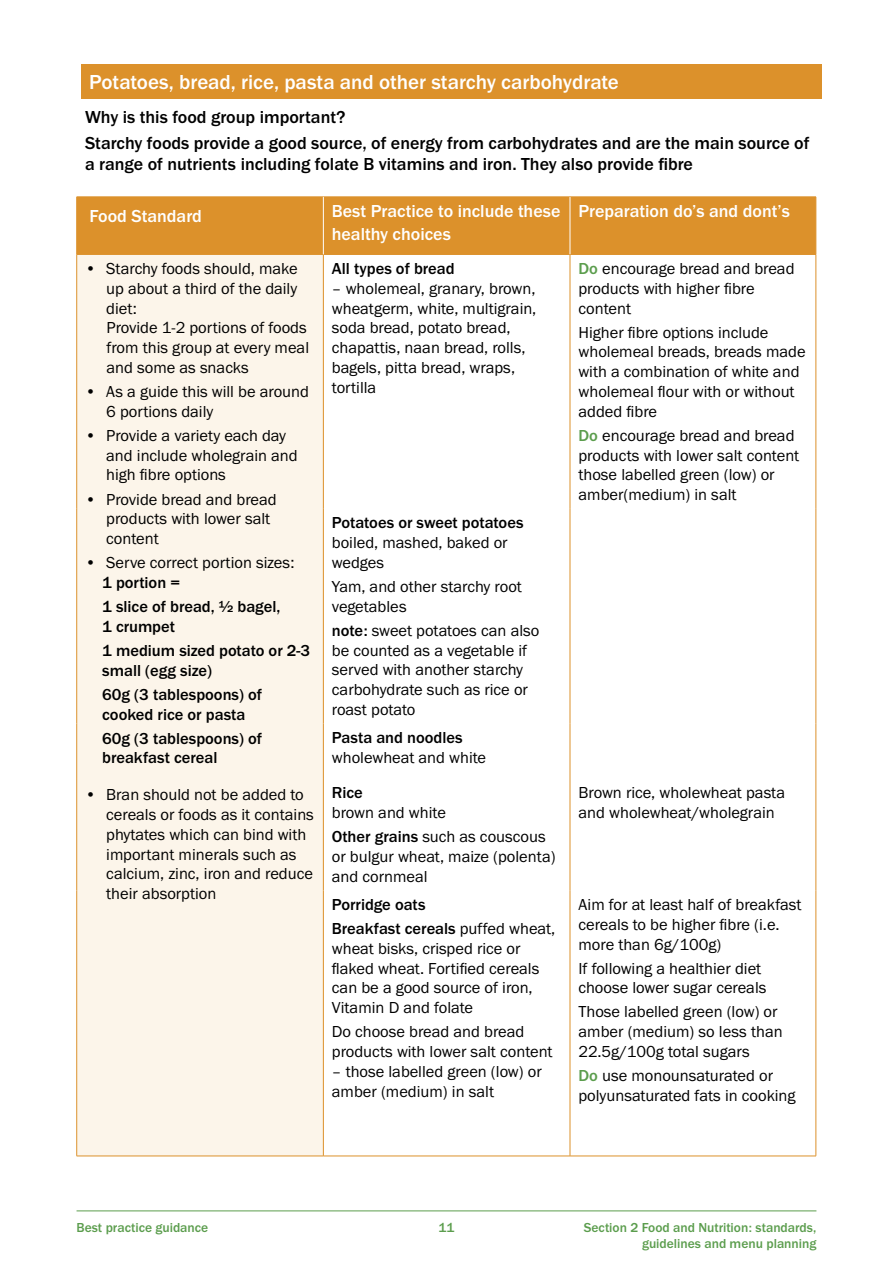
<style>
.page{position:relative;width:893px;height:1263px;background:#fff}
.page>*{position:absolute;margin:0;border:0;box-sizing:border-box;transform-origin:0 0}
.H4_Chart___Figure{font:500 21px "Franklin Gothic URW";color:#fff}
.book_1_space{font:500 18px/21.6px "Franklin Gothic URW";color:#000}
.titles_in_chart{font:500 18px/22.5px "Franklin Gothic URW";color:#fff}
.book_1_space-2{font:16.5px/19.8px "Franklin Gothic URW Boo";color:#000}
.book_3_spaces{font:16.5px/19.8px "Franklin Gothic URW Boo";color:#000}
.book_1_space-3{font:500 16.5px/19.8px "Franklin Gothic URW";color:#000}
.book_3_spaces-2{font:500 16.5px "Franklin Gothic URW";color:#000}
.t1{font:500 13.5px/16.2px "Franklin Gothic URW";color:#5b9d4d;text-align:right}
.s1{font-family:"Franklin Gothic URW";font-weight:500;color:#5b9d4d}
.s2{font-family:"Franklin Gothic URW";font-weight:500}
</style>
<div class="page">
<hr style="left:77px;top:1210px;width:739px;height:1px;background:#5b9d4d">
<div style="left:77px;top:198px;width:739px;height:56px;background:#dc912b"></div>
<div style="left:77px;top:254px;width:246px;height:902px;background:#fcf5ea"></div>
<hr style="left:77px;top:197px;width:246px;height:1px;background:#dc912b">
<hr style="left:76px;top:197px;width:1px;height:57px;background:#dc912b">
<hr style="left:323px;top:197px;width:247px;height:1px;background:#dc912b">
<hr style="left:570px;top:197px;width:246px;height:1px;background:#dc912b">
<hr style="left:816px;top:197px;width:1px;height:57px;background:#dc912b">
<hr style="left:77px;top:254px;width:246px;height:1px;background:#dc912b">
<hr style="left:76px;top:255px;width:1px;height:254px;background:#dc912b">
<hr style="left:323px;top:254px;width:247px;height:1px;background:#dc912b">
<hr style="left:323px;top:255px;width:1px;height:254px;background:#dc912b">
<hr style="left:570px;top:254px;width:246px;height:1px;background:#dc912b">
<hr style="left:570px;top:255px;width:1px;height:254px;background:#dc912b">
<hr style="left:816px;top:255px;width:1px;height:254px;background:#dc912b">
<hr style="left:76px;top:509px;width:1px;height:214px;background:#dc912b">
<hr style="left:323px;top:509px;width:1px;height:214px;background:#dc912b">
<hr style="left:570px;top:509px;width:1px;height:214px;background:#dc912b">
<hr style="left:816px;top:509px;width:1px;height:214px;background:#dc912b">
<hr style="left:76px;top:723px;width:1px;height:56px;background:#dc912b">
<hr style="left:323px;top:723px;width:1px;height:56px;background:#dc912b">
<hr style="left:570px;top:723px;width:1px;height:56px;background:#dc912b">
<hr style="left:816px;top:723px;width:1px;height:56px;background:#dc912b">
<hr style="left:76px;top:779px;width:1px;height:111px;background:#dc912b">
<hr style="left:323px;top:779px;width:1px;height:111px;background:#dc912b">
<hr style="left:570px;top:779px;width:1px;height:111px;background:#dc912b">
<hr style="left:816px;top:779px;width:1px;height:111px;background:#dc912b">
<hr style="left:76px;top:890px;width:1px;height:266px;background:#dc912b">
<hr style="left:323px;top:890px;width:1px;height:266px;background:#dc912b">
<hr style="left:570px;top:890px;width:1px;height:266px;background:#dc912b">
<hr style="left:816px;top:890px;width:1px;height:266px;background:#dc912b">
<hr style="left:77px;top:1156px;width:246px;height:1px;background:#dc912b">
<hr style="left:323px;top:1156px;width:247px;height:1px;background:#dc912b">
<hr style="left:570px;top:1156px;width:246px;height:1px;background:#dc912b">
<hr style="left:323px;top:197px;width:1px;height:57px;background:#fff">
<hr style="left:570px;top:197px;width:1px;height:57px;background:#fff">
<div style="left:81px;top:64px;width:741px;height:35px;background:#dc912b"></div>
<p class="H4_Chart___Figure" style="left:89px;top:69px;width:531px">Potatoes, bread, rice, pasta and other starchy carbohydrate</p>
<p class="book_1_space" style="left:85px;top:106px;width:262px">Why is this food group important?</p>
<p class="book_1_space" style="left:85px;top:132px;width:726px">Starchy foods provide a good source, of energy from carbohydrates and are the main source of a range of nutrients including folate B vitamins and iron. They also provide fibre</p>
<p class="titles_in_chart" style="left:89px;top:204px;width:114px">Food Standard</p>
<p class="titles_in_chart" style="left:332px;top:200px;width:230px">Best Practice to include these healthy choices</p>
<p class="titles_in_chart" style="left:578px;top:200px;width:213px">Preparation do’s and dont’s</p>
<p class="book_3_spaces" style="left:106px;top:258px;width:193px;text-align:justify;text-indent:-21px">• Starchy foods should, make up about a third of the daily diet:</p>
<p class="book_1_space-2" style="left:106px;top:318px;width:204px">Provide 1-2 portions of foods from this group at every meal and some as snacks</p>
<p class="book_3_spaces" style="left:106px;top:381px;width:204px;text-indent:-21px">• As a guide this will be around<br>6 portions daily</p>
<p class="book_3_spaces" style="left:106px;top:425px;width:193px;text-indent:-21px">• Provide a variety each day and include wholegrain and high fibre options</p>
<p class="book_3_spaces" style="left:106px;top:489px;width:172px;text-indent:-21px">• Provide bread and bread products with lower salt content</p>
<p class="book_3_spaces" style="left:85px;top:552px;width:211px">• Serve correct portion sizes:</p>
<p class="book_1_space-3" style="left:102px;top:572px;width:79px">1 portion =</p>
<p class="book_1_space-3" style="left:102px;top:596px;width:180px">1 slice of bread, ½ bagel,<br>1 crumpet</p>
<p class="book_1_space-3" style="left:102px;top:640px;width:210px">1 medium sized potato or 2-3 small (egg size)</p>
<p class="book_1_space-3" style="left:102px;top:684px;width:161px">60g (3 tablespoons) of cooked rice or pasta</p>
<p class="book_1_space-3" style="left:102px;top:728px;width:161px">60g (3 tablespoons) of breakfast cereal</p>
<p class="book_3_spaces" style="left:106px;top:784px;width:209px;text-indent:-21px">• Bran should not be added to cereals or foods as it contains phytates which can bind with important minerals such as calcium, zinc, iron and reduce their absorption</p>
<p class="book_3_spaces-2" style="left:332px;top:258px;width:124px">All types of bread</p>
<p class="book_3_spaces" style="left:332px;top:278px;width:206px">– wholemeal, granary, brown, wheatgerm, white, multigrain, soda bread, potato bread, chapattis, naan bread, rolls, bagels, pitta bread, wraps, tortilla</p>
<p class="book_1_space-2" style="left:578px;top:258px;width:218px"><span class="s1">Do</span> encourage bread and bread products with higher fibre content</p>
<p class="book_1_space-2" style="left:578px;top:322px;width:229px">Higher fibre options include wholemeal breads, breads made with a combination of white and wholemeal flour with or without added fibre</p>
<p class="book_1_space-2" style="left:578px;top:425px;width:222px"><span class="s1">Do</span> encourage bread and bread products with lower salt content those labelled green (low) or amber(medium) in salt</p>
<p class="book_1_space-2" style="left:332px;top:513px;width:193px"><span class="s2">Potatoes or sweet potatoes </span>boiled, mashed, baked or wedges</p>
<p class="book_1_space-2" style="left:332px;top:576px;width:191px">Yam, and other starchy root vegetables</p>
<p class="book_1_space-2" style="left:332px;top:620px;width:209px"><span class="s2">note:</span> sweet potatoes can also be counted as a vegetable if served with another starchy carbohydrate such as rice or roast potato</p>
<p class="book_1_space-2" style="left:332px;top:727px;width:156px"><span class="s2">Pasta and noodles </span>wholewheat and white</p>
<p class="book_1_space-2" style="left:332px;top:783px;width:116px"><span class="s2">Rice<br></span>brown and white</p>
<p class="book_1_space-2" style="left:332px;top:827px;width:225px"><span class="s2">Other grains</span> such as couscous or bulgur wheat, maize (polenta) and cornmeal</p>
<p class="book_1_space-2" style="left:578px;top:783px;width:208px">Brown rice, wholewheat pasta and wholewheat/wholegrain</p>
<p class="book_1_space-2" style="left:578px;top:894px;width:225px">Aim for at least half of breakfast cereals to be higher fibre (i.e. more than 6g/100g)</p>
<p class="book_1_space-2" style="left:578px;top:958px;width:189px">If following a healthier diet choose lower sugar cereals</p>
<p class="book_1_space-2" style="left:578px;top:1002px;width:206px">Those labelled green (low) or amber (medium) so less than<br>22.5g/100g total sugars</p>
<p class="book_1_space-2" style="left:578px;top:1065px;width:218px"><span class="s1">Do</span> use monounsaturated or polyunsaturated fats in cooking</p>
<p class="book_1_space-3" style="left:332px;top:894px;width:95px">Porridge oats</p>
<p class="book_1_space-2" style="left:332px;top:918px;width:225px"><span class="s2">Breakfast cereals</span> puffed wheat, wheat bisks, crisped rice or flaked wheat. Fortified cereals can be a good source of iron,<br>Vitamin D and folate</p>
<p class="book_1_space-2" style="left:332px;top:1021px;width:222px">Do choose bread and bread products with lower salt content</p>
<p class="book_1_space-2" style="left:332px;top:1061px;width:211px">– those labelled green (low) or amber (medium) in salt</p>
<p class="t1" style="left:439px;top:1219px;width:17px">11</p>
<p class="t1" style="left:77px;top:1219px;width:133px">Best practice guidance</p>
<p class="t1" style="left:584px;top:1219px;width:234px">Section 2 Food and Nutrition: standards, guidelines and menu planning</p>
</div>
